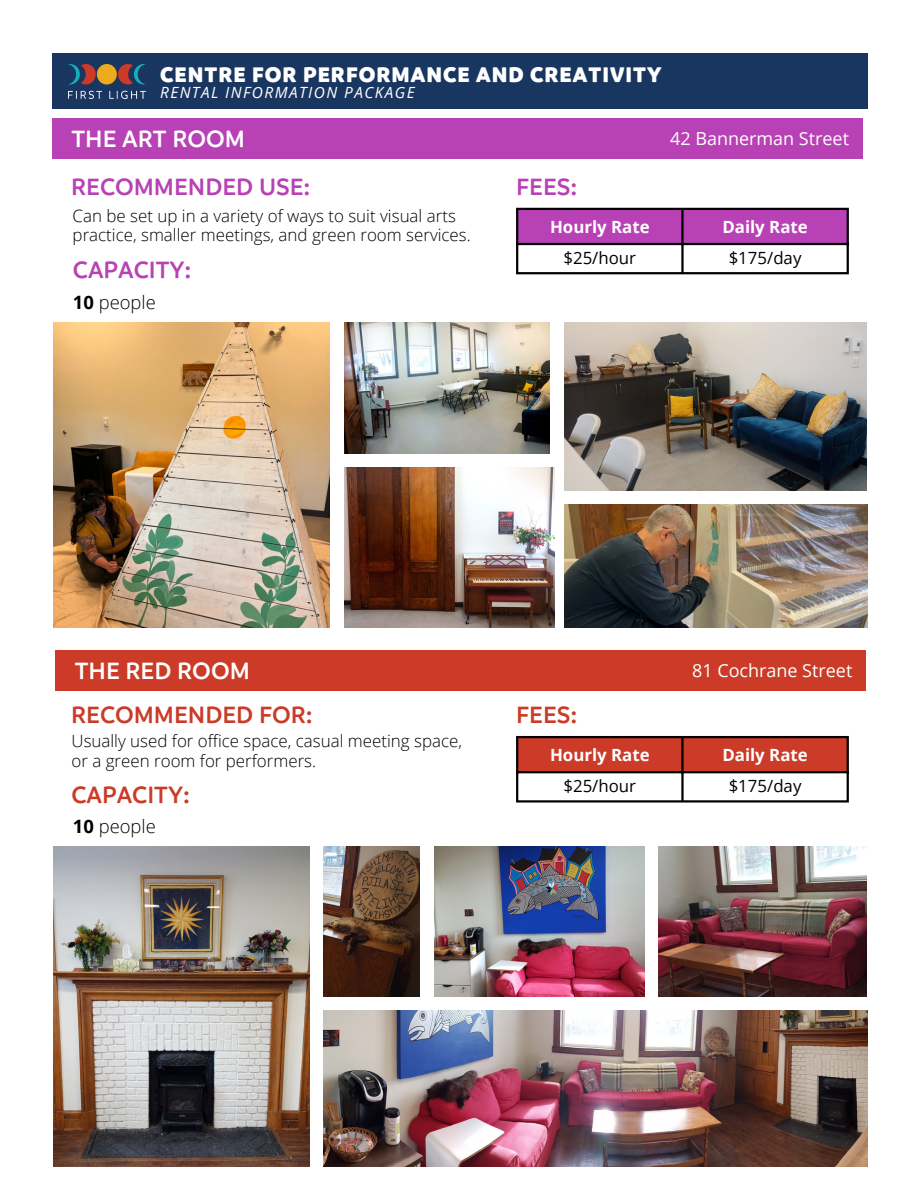
<style>
.page{position:relative;width:918px;height:1188px;background:#fff}
.page>*{position:absolute;margin:0;border:0;box-sizing:border-box;transform-origin:0 0}
.t1{font:600 25.35px "Branding";color:#b841b5}
.t2{font:600 25.35px "Branding";color:#cb3b27}
.t3{font:600 25.35px "Branding";color:#fff}
.t4{font:900 22.65px "Branding";letter-spacing:.045em;color:#fff}
.t5{font:300 18.45px "Open Sans";color:#000}
.t6{font:18px "Open Sans";color:#fff}
.t7{font:300 16.95px/19.2px "Open Sans";color:#000}
.t8{font:700 16.8px "Open Sans";color:#fff}
.t9{font:16.8px "Open Sans";color:#000}
.t10{font:italic 15.45px "Open Sans";letter-spacing:.095em;color:#fff}
.s1{font-weight:700}
</style>
<div class="page">
<div style="left:52px;top:118px;width:811px;height:41px;background:#b841b5"></div>
<div style="left:52px;top:54px;width:815px;height:55px;background:#193660"></div>
<img style="left:68px;top:64px;width:78px;height:34px">
<div style="left:518px;top:210px;width:329px;height:33px;background:#b841b5"></div>
<hr style="left:516px;top:210px;width:2px;height:62px;background:#000">
<hr style="left:681px;top:210px;width:3px;height:62px;background:#000">
<hr style="left:847px;top:210px;width:2px;height:62px;background:#000">
<hr style="left:516px;top:208px;width:333px;height:2px;background:#000">
<hr style="left:516px;top:243px;width:333px;height:2px;background:#000">
<hr style="left:516px;top:272px;width:333px;height:2px;background:#000">
<img style="left:344px;top:467px;width:210px;height:160px">
<img style="left:344px;top:323px;width:206px;height:130px">
<img style="left:54px;top:323px;width:275px;height:305px">
<img style="left:564px;top:504px;width:304px;height:123px">
<img style="left:564px;top:323px;width:303px;height:167px">
<div style="left:55px;top:650px;width:811px;height:40px;background:#cb3b27"></div>
<div style="left:518px;top:738px;width:329px;height:33px;background:#cb3b27"></div>
<hr style="left:516px;top:738px;width:2px;height:62px;background:#000">
<hr style="left:681px;top:738px;width:3px;height:62px;background:#000">
<hr style="left:847px;top:738px;width:2px;height:62px;background:#000">
<hr style="left:516px;top:736px;width:333px;height:2px;background:#000">
<hr style="left:516px;top:771px;width:333px;height:2px;background:#000">
<hr style="left:516px;top:800px;width:333px;height:3px;background:#000">
<img style="left:659px;top:847px;width:208px;height:150px">
<img style="left:435px;top:847px;width:210px;height:150px">
<img style="left:54px;top:847px;width:255px;height:319px">
<img style="left:323px;top:847px;width:97px;height:150px">
<img style="left:323px;top:1010px;width:545px;height:157px">
<h2 class="t4" style="left:160px;top:60px;width:503px">CENTRE FOR PERFORMANCE AND CREATIVITY</h2>
<p class="t10" style="left:160px;top:82px;width:256px">RENTAL INFORMATION PACKAGE</p>
<h1 class="t3" style="left:71px;top:122px;width:175px">THE ART ROOM</h1>
<p class="t6" style="left:670px;top:126px;width:180px">42 Bannerman Street</p>
<h1 class="t1" style="left:71px;top:170px;width:241px">RECOMMENDED USE:</h1>
<h1 class="t1" style="left:516px;top:170px;width:63px">FEES:</h1>
<p class="t7" style="left:73px;top:206px;width:400px">Can be set up in a variety of ways to suit visual arts practice, smaller meetings, and green room services.</p>
<p class="t8" style="left:550px;top:215px;width:101px">Hourly Rate</p>
<p class="t8" style="left:722px;top:215px;width:87px">Daily Rate</p>
<p class="t9" style="left:563px;top:246px;width:74px">$25/hour</p>
<p class="t9" style="left:729px;top:246px;width:74px">$175/day</p>
<h1 class="t1" style="left:73px;top:254px;width:120px">CAPACITY:</h1>
<p class="t5" style="left:73px;top:290px;width:84px"><span class="s1">10</span> people</p>
<h1 class="t3" style="left:75px;top:654px;width:176px">THE RED ROOM</h1>
<p class="t6" style="left:692px;top:658px;width:162px">81 Cochrane Street</p>
<h1 class="t2" style="left:71px;top:698px;width:243px">RECOMMENDED FOR:</h1>
<p class="t7" style="left:71px;top:731px;width:392px">Usually used for office space, casual meeting space, or a green room for performers.</p>
<h1 class="t2" style="left:71px;top:779px;width:120px">CAPACITY:</h1>
<p class="t5" style="left:73px;top:814px;width:84px"><span class="s1">10</span> people</p>
<h1 class="t2" style="left:516px;top:698px;width:63px">FEES:</h1>
<p class="t8" style="left:550px;top:743px;width:101px">Hourly Rate</p>
<p class="t8" style="left:722px;top:743px;width:87px">Daily Rate</p>
<p class="t9" style="left:563px;top:775px;width:74px">$25/hour</p>
<p class="t9" style="left:729px;top:775px;width:74px">$175/day</p>
</div>
